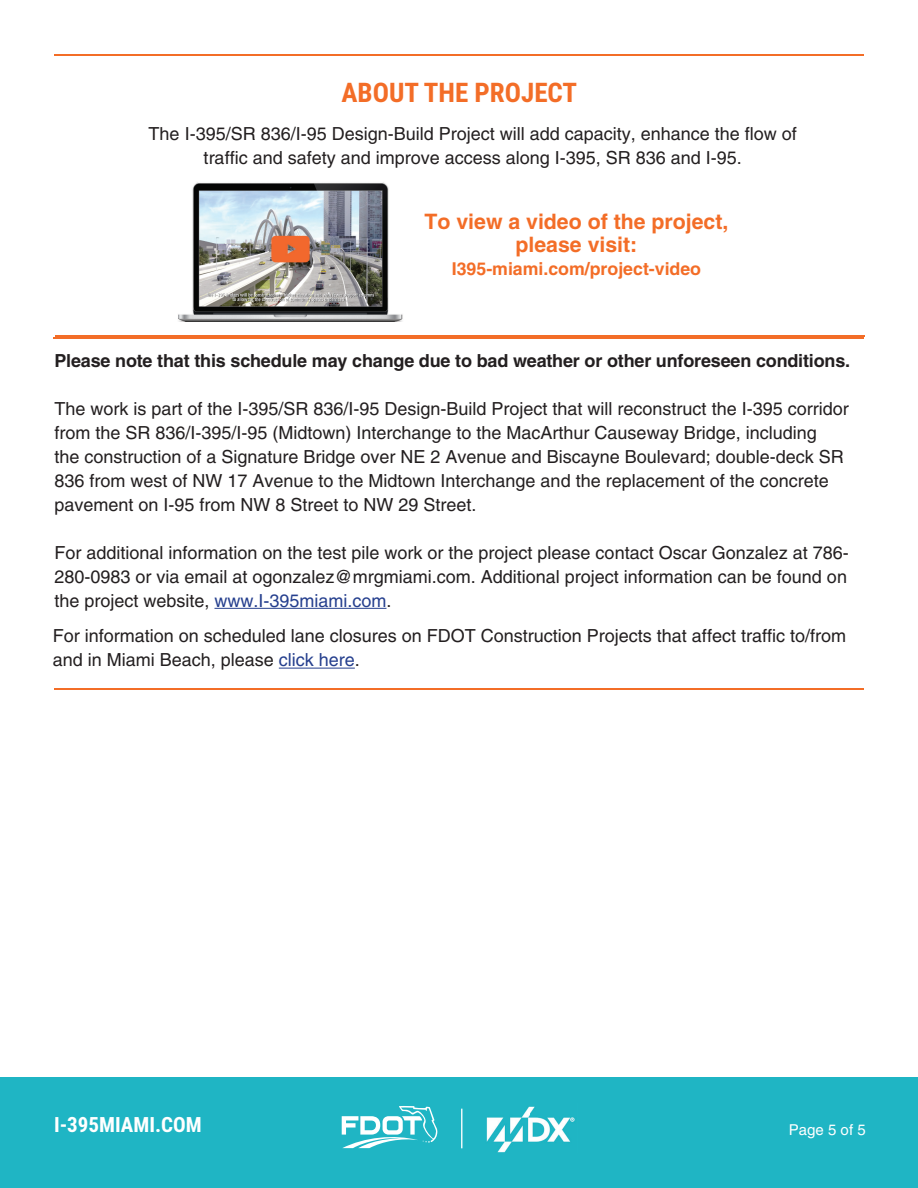
<style>
.page{position:relative;width:918px;height:1188px;background:#fff}
.page>*{position:absolute;margin:0;border:0;box-sizing:border-box;transform-origin:0 0}
.t1{font:700 27px "Roboto Condensed";color:#f36d27}
.t2{font:700 21.3px/23.1px "Helvetica";color:#f36d27;text-align:center}
.t3{font:700 21px "Roboto Condensed";color:#fff}
.t4{font:18px/24px "Helvetica";color:#231f20}
.t5{font:700 18px "Helvetica";letter-spacing:-.01em;color:#231f20}
.t6{font:700 17.7px "Helvetica";color:#f36d27}
.t7{font:15px "Helvetica";color:#fff}
.s1{color:#253f8e}
</style>
<div class="page">
<div style="left:0;top:1077px;width:918px;height:111px;background:#1fb5c4"></div>
<hr style="left:461px;top:1109px;width:1px;height:39px;background:#fff">
<svg style="left:342px;top:1106px;width:95px;height:42px"></svg>
<img style="left:486px;top:1106px;width:89px;height:47px">
<img style="left:178px;top:182px;width:225px;height:140px">
<hr style="left:54px;top:54px;width:810px;height:1px;background:#f36d27">
<hr style="left:53px;top:338px;width:810px;height:1px;background:#f36d27">
<hr style="left:214px;top:608px;width:172px;height:1px;background:#253f8e">
<hr style="left:54px;top:689px;width:810px;height:1px;background:#f36d27">
<hr style="left:279px;top:668px;width:76px;height:1px;background:#253f8e">
<hr style="left:55px;top:335px;width:810px;height:2px;background:#f36d27">
<h1 class="t1" style="left:342px;top:73px;width:237px">ABOUT THE PROJECT</h1>
<p class="t4" style="left:149px;top:121px;width:650px;text-align:center">The I-395/SR 836/I-95 Design-Build Project will add capacity, enhance the flow of traffic and safety and improve access along I-395, SR 836 and I-95.</p>
<p class="t2" style="left:425px;top:209px;width:305px">To view a video of the project, please visit:</p>
<p class="t6" style="left:452px;top:258px;width:251px">I395-miami.com/project-video</p>
<p class="t5" style="left:54px;top:349px;width:797px">Please note that this schedule may change due to bad weather or other unforeseen conditions.</p>
<p class="t4" style="left:54px;top:396px;width:796px">The work is part of the I-395/SR 836/I-95 Design-Build Project that will reconstruct the I-395 corridor from the SR 836/I-395/I-95 (Midtown) Interchange to the MacArthur Causeway Bridge, including<br>the construction of a Signature Bridge over NE 2 Avenue and Biscayne Boulevard; double-deck SR 836 from west of NW 17 Avenue to the Midtown Interchange and the replacement of the concrete pavement on I-95 from NW 8 Street to NW 29 Street.</p>
<p class="t4" style="left:54px;top:540px;width:796px;text-align:justify">For additional information on the test pile work or the project please contact Oscar Gonzalez at 786- 280-0983 or via email at ogonzalez@mrgmiami.com. Additional project information can be found on the project website, <span class="s1">www.I-395miami.com</span>.</p>
<p class="t4" style="left:53px;top:624px;width:795px">For information on scheduled lane closures on FDOT Construction Projects that affect traffic to/from and in Miami Beach, please <span class="s1">click here</span>.</p>
<p class="t3" style="left:54px;top:1110px;width:149px">I-395MIAMI.COM</p>
<p class="t7" style="left:789px;top:1121px;width:78px">Page 5 of 5</p>
</div>
